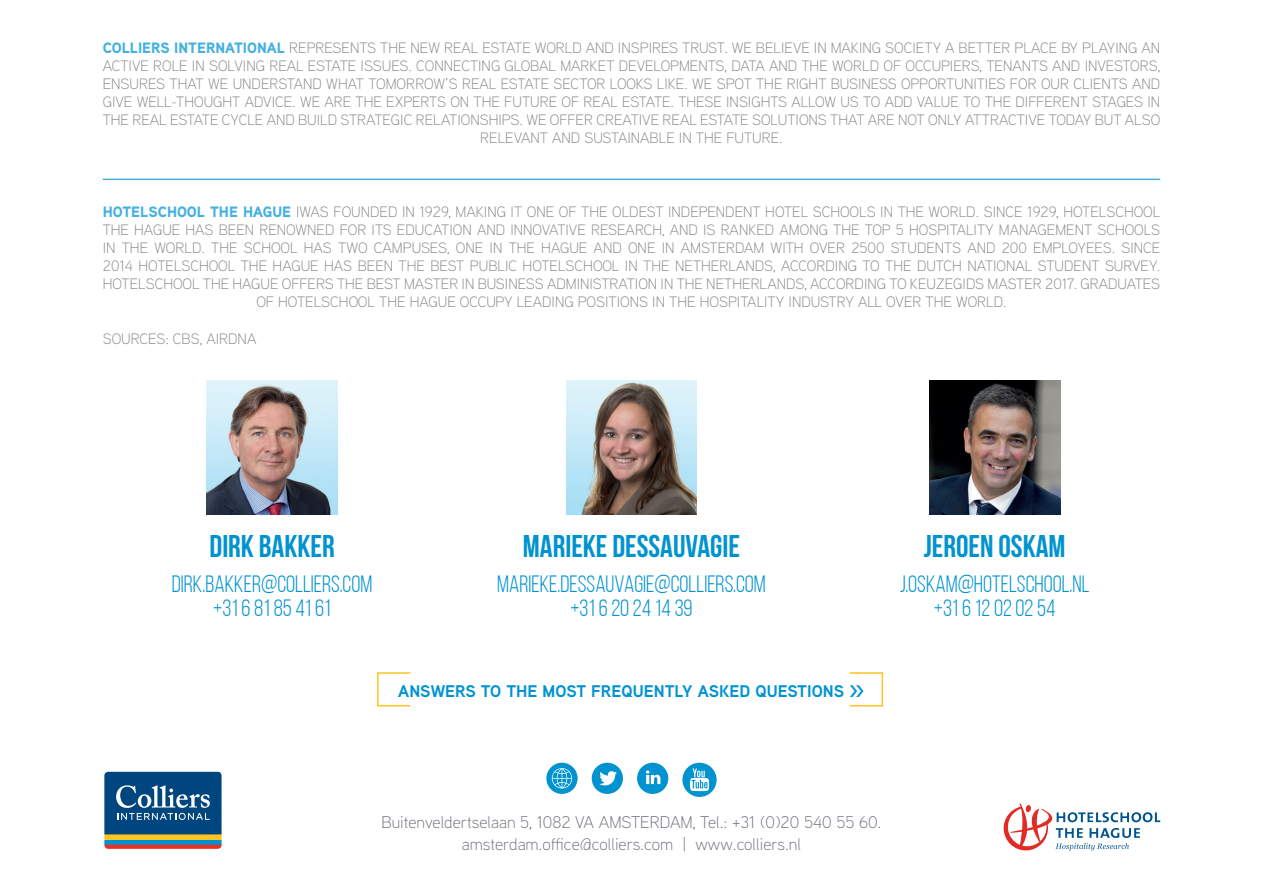
<style>
.page{position:relative;width:1263px;height:893px;background:#fff}
.page>*{position:absolute;margin:0;border:0;box-sizing:border-box;transform-origin:0 0}
.t1{font:31.5px "Bebas Neue";color:#0093d0}
.t2{font:23.55px/23.5px "Bebas Neue";color:#0093d0;text-align:center}
.t3{font:300 16.8px/22.5px "Aaux Next";color:#676b75;text-align:center}
.t4{font:700 16.8px "Aaux Next";color:#0093d0}
.t5{font:300 15px/18px "Aaux Next";color:#808285;text-align:center}
.s1{font-weight:900;color:#46b1df}
</style>
<div class="page">
<svg style="left:106px;top:773px;width:114px;height:74px"></svg>
<div style="left:103px;top:770px;width:120px;height:80px;border:2px solid #fff;border-radius:5px"></div>
<div style="left:637px;top:763px;width:31px;height:31px;background:#0093d0;border-radius:50%"></div>
<svg style="left:646px;top:770px;width:14px;height:14px"></svg>
<svg style="left:546px;top:763px;width:32px;height:31px"></svg>
<svg style="left:552px;top:768px;width:20px;height:20px"></svg>
<div style="left:592px;top:763px;width:31px;height:31px;background:#0093d0;border-radius:50%"></div>
<svg style="left:599px;top:771px;width:18px;height:15px"></svg>
<svg style="left:682px;top:763px;width:35px;height:34px"></svg>
<svg style="left:1003px;top:803px;width:157px;height:47px"></svg>
<img style="left:566px;top:380px;width:131px;height:134px">
<img style="left:929px;top:380px;width:131px;height:134px">
<img style="left:207px;top:380px;width:130px;height:134px">
<hr style="left:103px;top:179px;width:1057px;height:1px;background:#46b1df">
<div style="left:377px;top:672px;width:34px;height:34px;border:2px solid #fec422"></div>
<div style="left:849px;top:672px;width:34px;height:34px;border:2px solid #fec422"></div>
<p class="t5" style="left:103px;top:38px;width:1059px"><span class="s1">COLLIERS INTERNATIONAL</span> REPRESENTS THE NEW REAL ESTATE WORLD AND INSPIRES TRUST. WE BELIEVE IN MAKING SOCIETY A BETTER PLACE BY PLAYING AN ACTIVE ROLE IN SOLVING REAL ESTATE ISSUES. CONNECTING GLOBAL MARKET DEVELOPMENTS, DATA AND THE WORLD OF OCCUPIERS, TENANTS AND INVESTORS, ENSURES THAT WE UNDERSTAND WHAT TOMORROW’S REAL ESTATE SECTOR LOOKS LIKE. WE SPOT THE RIGHT BUSINESS OPPORTUNITIES FOR OUR CLIENTS AND GIVE WELL-THOUGHT ADVICE. WE ARE THE EXPERTS ON THE FUTURE OF REAL ESTATE. THESE INSIGHTS ALLOW US TO ADD VALUE TO THE DIFFERENT STAGES IN THE REAL ESTATE CYCLE AND BUILD STRATEGIC RELATIONSHIPS. WE OFFER CREATIVE REAL ESTATE SOLUTIONS THAT ARE NOT ONLY ATTRACTIVE TODAY BUT ALSO RELEVANT AND SUSTAINABLE IN THE FUTURE.</p>
<p class="t5" style="left:103px;top:202px;width:1059px"><span class="s1">HOTELSCHOOL THE HAGUE</span> IWAS FOUNDED IN 1929, MAKING IT ONE OF THE OLDEST INDEPENDENT HOTEL SCHOOLS IN THE WORLD. SINCE 1929, HOTELSCHOOL THE HAGUE HAS BEEN RENOWNED FOR ITS EDUCATION AND INNOVATIVE RESEARCH, AND IS RANKED AMONG THE TOP 5 HOSPITALITY MANAGEMENT SCHOOLS IN THE WORLD. THE SCHOOL HAS TWO CAMPUSES, ONE IN THE HAGUE AND ONE IN AMSTERDAM WITH OVER 2500 STUDENTS AND 200 EMPLOYEES. SINCE 2014 HOTELSCHOOL THE HAGUE HAS BEEN THE BEST PUBLIC HOTELSCHOOL IN THE NETHERLANDS, ACCORDING TO THE DUTCH NATIONAL STUDENT SURVEY.<br>HOTELSCHOOL THE HAGUE OFFERS THE BEST MASTER IN BUSINESS ADMINISTRATION IN THE NETHERLANDS, ACCORDING TO KEUZEGIDS MASTER 2017. GRADUATES OF HOTELSCHOOL THE HAGUE OCCUPY LEADING POSITIONS IN THE HOSPITALITY INDUSTRY ALL OVER THE WORLD.</p>
<p class="t5" style="left:103px;top:329px;width:155px">SOURCES: CBS, AIRDNA</p>
<h1 class="t1" style="left:209px;top:528px;width:127px">DIRK BAKKER</h1>
<h2 class="t2" style="left:172px;top:572px;width:202px">DIRK.BAKKER@COLLIERS.COM +31 6 81 85 41 61</h2>
<h1 class="t1" style="left:523px;top:528px;width:219px">MARIEKE DESSAUVAGIE</h1>
<h1 class="t1" style="left:924px;top:528px;width:143px">JEROEN OSKAM</h1>
<h2 class="t2" style="left:497px;top:572px;width:270px">MARIEKE.DESSAUVAGIE@COLLIERS.COM +31 6 20 24 14 39</h2>
<h2 class="t2" style="left:900px;top:572px;width:191px">J.OSKAM@HOTELSCHOOL.NL +31 6 12 02 02 54</h2>
<p class="t4" style="left:398px;top:679px;width:468px">ANSWERS TO THE MOST FREQUENTLY ASKED QUESTIONS &gt;&gt;</p>
<p class="t3" style="left:381px;top:810px;width:502px">Buitenveldertselaan 5, 1082 VA AMSTERDAM, Tel.: +31 (0)20 540 55 60. amsterdam.office@colliers.com | www.colliers.nl</p>
</div>
